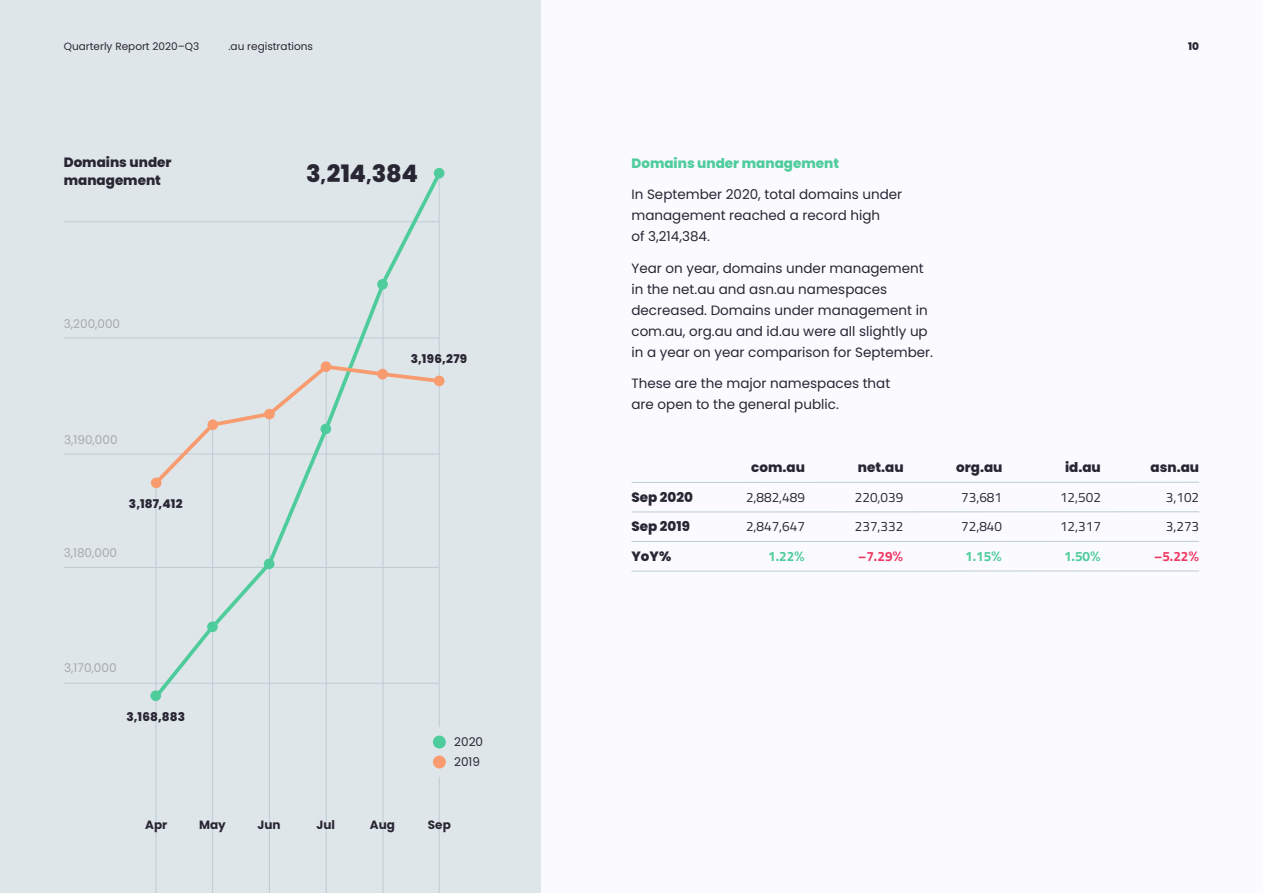
<style>
.page{position:relative;width:1263px;height:893px;background:#fafaff}
.page>*{position:absolute;margin:0;border:0;box-sizing:border-box;transform-origin:0 0}
.t1{font:800 24px "Poppins";letter-spacing:-.01em;color:#292633}
.t2{font:13.5px/21px "Poppins";color:#292633}
.t3{font:800 13.5px/18px "Poppins";color:#292633}
.t4{font:13.5px "Titillium Web";color:#292633}
.t5{font:800 13.5px "Poppins";color:#4fcc9c}
.t6{font:700 13.5px "Titillium Web";color:#4fcc9c}
.t7{font:700 13.5px "Titillium Web";color:#ef3962}
.t8{font:12px "Poppins";color:#a9a8ad}
.t9{font:800 12px "Poppins";letter-spacing:.02em;color:#292633}
.t10{font:700 12px "Poppins";color:#292633}
.t11{font:12px/20px "Poppins";letter-spacing:.005em;color:#292633}
.t12{font:10.5px "Poppins";color:#292633}
.t13{font:800 10.5px "Poppins";color:#292633}
.s1{font-size:18px}
.s2{font-family:"Poppins";font-weight:500}
</style>
<div class="page">
<div style="left:0;top:0;width:541px;height:893px;background:#dee6ea"></div>
<hr style="left:212px;top:425px;width:1px;height:468px;background:#bdccd4">
<hr style="left:269px;top:414px;width:1px;height:479px;background:#bdccd4">
<hr style="left:156px;top:483px;width:1px;height:410px;background:#bdccd4">
<hr style="left:326px;top:365px;width:1px;height:528px;background:#bdccd4">
<hr style="left:383px;top:284px;width:1px;height:609px;background:#bdccd4">
<hr style="left:439px;top:173px;width:1px;height:720px;background:#bdccd4">
<hr style="left:64px;top:683px;width:375px;height:1px;background:#bdccd4">
<hr style="left:64px;top:454px;width:375px;height:1px;background:#bdccd4">
<hr style="left:64px;top:338px;width:375px;height:1px;background:#bdccd4">
<hr style="left:64px;top:222px;width:375px;height:1px;background:#bdccd4">
<hr style="left:64px;top:567px;width:374px;height:1px;background:#bdccd4">
<hr style="left:631px;top:482px;width:568px;height:1px;background:#bdccd4">
<hr style="left:631px;top:512px;width:568px;height:1px;background:#bdccd4">
<hr style="left:631px;top:541px;width:568px;height:1px;background:#bdccd4">
<hr style="left:631px;top:571px;width:568px;height:1px;background:#bdccd4">
<svg style="left:151px;top:168px;width:293px;height:534px"></svg>
<div style="left:434px;top:168px;width:10px;height:11px;background:#4fcc9c;border-radius:50%"></div>
<div style="left:377px;top:279px;width:11px;height:11px;background:#4fcc9c;border-radius:50%"></div>
<div style="left:320px;top:424px;width:11px;height:10px;background:#4fcc9c;border-radius:50%"></div>
<div style="left:264px;top:559px;width:10px;height:10px;background:#4fcc9c;border-radius:50%"></div>
<div style="left:207px;top:621px;width:11px;height:11px;background:#4fcc9c;border-radius:50%"></div>
<div style="left:150px;top:690px;width:11px;height:11px;background:#4fcc9c;border-radius:50%"></div>
<div style="left:434px;top:376px;width:10px;height:10px;background:#f89b6e;border-radius:50%"></div>
<div style="left:377px;top:369px;width:11px;height:10px;background:#f89b6e;border-radius:50%"></div>
<div style="left:321px;top:361px;width:10px;height:11px;background:#f89b6e;border-radius:50%"></div>
<div style="left:264px;top:409px;width:11px;height:10px;background:#f89b6e;border-radius:50%"></div>
<div style="left:207px;top:419px;width:11px;height:11px;background:#f89b6e;border-radius:50%"></div>
<div style="left:151px;top:477px;width:11px;height:11px;background:#f89b6e;border-radius:50%"></div>
<div style="left:425px;top:728px;width:69px;height:49px;background:#dee6ea"></div>
<div style="left:433px;top:736px;width:13px;height:12px;background:#4fcc9c;border-radius:50%"></div>
<div style="left:433px;top:755px;width:13px;height:13px;background:#f89b6e;border-radius:50%"></div>
<p class="t12" style="left:64px;top:40px;width:137px">Quarterly Report 2020–Q3</p>
<p class="t12" style="left:228px;top:40px;width:86px">.au registrations</p>
<p class="t3" style="left:64px;top:153px;width:109px">Domains under management</p>
<p class="t8" style="left:64px;top:316px;width:58px">3,200,000</p>
<p class="t8" style="left:64px;top:432px;width:55px">3,190,000</p>
<p class="t9" style="left:129px;top:497px;width:55px">3,187,412</p>
<p class="t8" style="left:64px;top:546px;width:55px">3,180,000</p>
<p class="t8" style="left:64px;top:661px;width:54px">3,170,000</p>
<p class="t9" style="left:126px;top:710px;width:60px">3,168,883</p>
<h1 class="t1" style="left:306px;top:159px;width:113px">3<span class="s1">,</span>214<span class="s1">,</span>384</h1>
<p class="t9" style="left:411px;top:352px;width:58px">3,196,279</p>
<p class="t11" style="left:454px;top:732px;width:30px">2020<br>2019</p>
<p class="t10" style="left:145px;top:818px;width:24px">Apr</p>
<p class="t10" style="left:199px;top:818px;width:28px">May</p>
<p class="t10" style="left:258px;top:818px;width:25px">Jun</p>
<p class="t10" style="left:316px;top:818px;width:20px">Jul</p>
<p class="t10" style="left:370px;top:818px;width:27px">Aug</p>
<p class="t10" style="left:428px;top:818px;width:24px">Sep</p>
<p class="t5" style="left:631px;top:155px;width:209px">Domains under management</p>
<p class="t2" style="left:631px;top:184px;width:272px">In September 2020, total domains under management reached a record high<br>of 3,214,384.</p>
<p class="t2" style="left:631px;top:258px;width:303px">Year on year, domains under management in the net.au and asn.au namespaces decreased. Domains under management in com.au, org.au and id.au were all slightly up in a year on year comparison for September.</p>
<p class="t2" style="left:631px;top:373px;width:260px">These are the major namespaces that are open to the general public.</p>
<p class="t13" style="left:1188px;top:40px;width:12px">10</p>
<p class="t3" style="left:751px;top:459px;width:55px">com.au</p>
<p class="t3" style="left:858px;top:459px;width:47px">net.au</p>
<p class="t3" style="left:956px;top:459px;width:48px">org.au</p>
<p class="t3" style="left:1065px;top:459px;width:37px">id.au</p>
<p class="t3" style="left:1150px;top:459px;width:50px">asn.au</p>
<p class="t3" style="left:631px;top:488px;width:63px">Sep 2020</p>
<p class="t4" style="left:746px;top:487px;width:60px">2,882,489</p>
<p class="t4" style="left:855px;top:487px;width:50px">220,039</p>
<p class="t4" style="left:961px;top:487px;width:42px">73,681</p>
<p class="t4" style="left:1060px;top:487px;width:42px">12,502</p>
<p class="t4" style="left:1166px;top:487px;width:35px">3,102</p>
<p class="t3" style="left:631px;top:518px;width:60px">Sep 2019</p>
<p class="t4" style="left:746px;top:517px;width:60px">2,847,647</p>
<p class="t4" style="left:855px;top:517px;width:50px">237,332</p>
<p class="t4" style="left:961px;top:517px;width:42px">72,840</p>
<p class="t4" style="left:1060px;top:517px;width:42px">12,317</p>
<p class="t4" style="left:1166px;top:517px;width:35px">3,273</p>
<p class="t3" style="left:631px;top:547px;width:41px">YoY%</p>
<p class="t6" style="left:768px;top:546px;width:38px">1.22<span class="s2">%</span></p>
<p class="t7" style="left:858px;top:546px;width:47px">–7.29<span class="s2">%</span></p>
<p class="t6" style="left:965px;top:546px;width:38px">1.15<span class="s2">%</span></p>
<p class="t6" style="left:1064px;top:546px;width:38px">1.50<span class="s2">%</span></p>
<p class="t7" style="left:1154px;top:546px;width:47px">–5.22<span class="s2">%</span></p>
</div>
